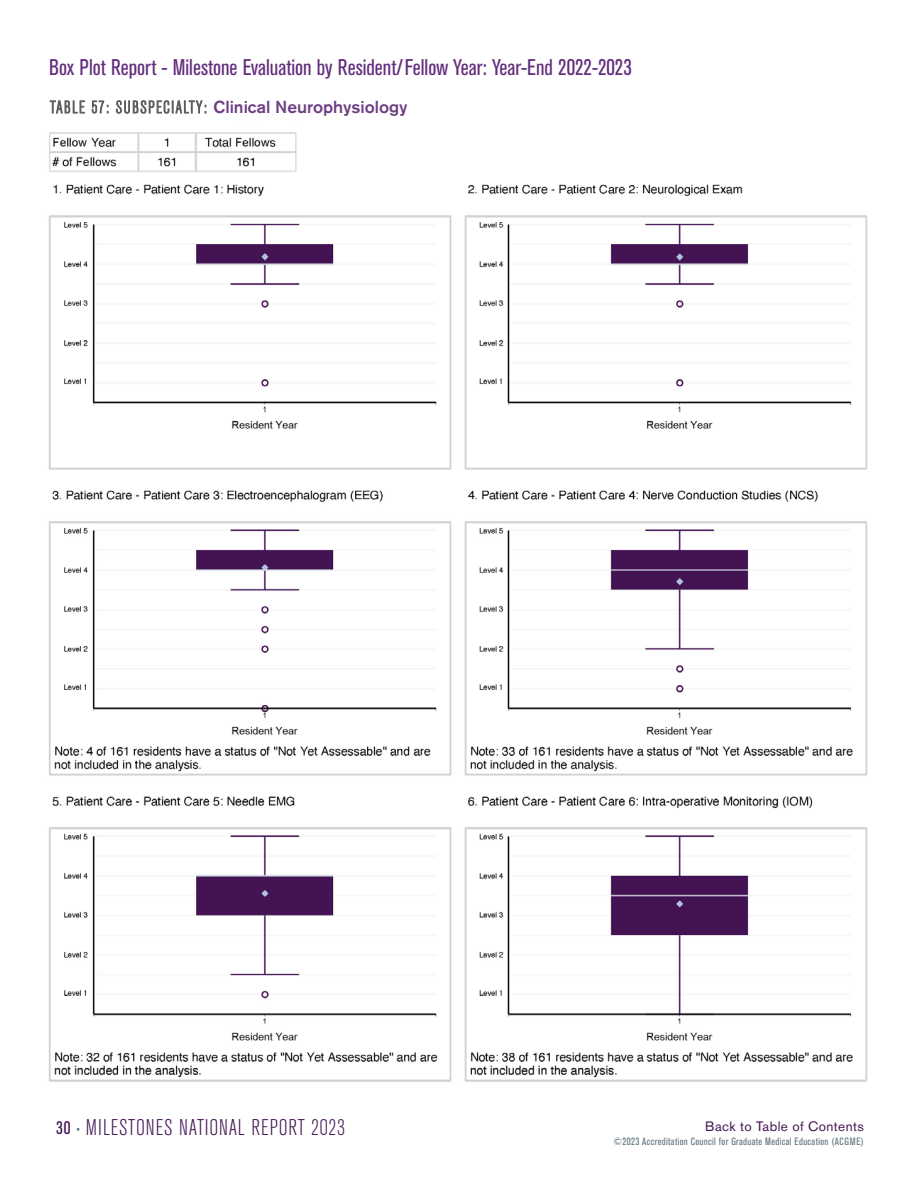
<style>
.page{position:relative;width:918px;height:1188px;background:#fff}
.page>*{position:absolute;margin:0;border:0;box-sizing:border-box;transform-origin:0 0}
.t1{font:condensed 22.5px "Akzidenz Grotesk BE";color:#622d7c}
.t2{font:300 condensed 22.5px "Akzidenz Grotesk BE";letter-spacing:.03em;color:#431353}
.t3{font:500 17.25px "Akzidenz Grotesk BE";color:#6e3f84}
.t4{font:13.5px "Akzidenz Grotesk BE";letter-spacing:.03em;color:#431353}
.t5{font:condensed 10.5px "Akzidenz Grotesk BE";letter-spacing:.03em;color:#5f7380}
.s1{font-weight:300;font-stretch:condensed;color:#57585b}
.s2{font-weight:400;font-size:18px}
.s3{font-weight:400;font-size:10.5px;color:#5f7380}
</style>
<div class="page">
<img style="left:49px;top:132px;width:819px;height:950px">
<p class="t1" style="left:49px;top:55px;width:584px">Box Plot Report - Milestone Evaluation by Resident/Fellow Year: Year-End 2022-2023</p>
<p class="t3" style="left:50px;top:96px;width:359px"><span class="s1">TABLE 57: SUBSPECIALTY:</span> Clinical Neurophysiology</p>
<p class="t2" style="left:56px;top:1116px;width:290px"><span class="s2">30</span> <span class="s3">•</span> MILESTONES NATIONAL REPORT 2023</p>
<p class="t4" style="left:705px;top:1118px;width:160px">Back to Table of Contents</p>
<p class="t5" style="left:614px;top:1135px;width:252px">©2023 Accreditation Council for Graduate Medical Education (ACGME)</p>
</div>
